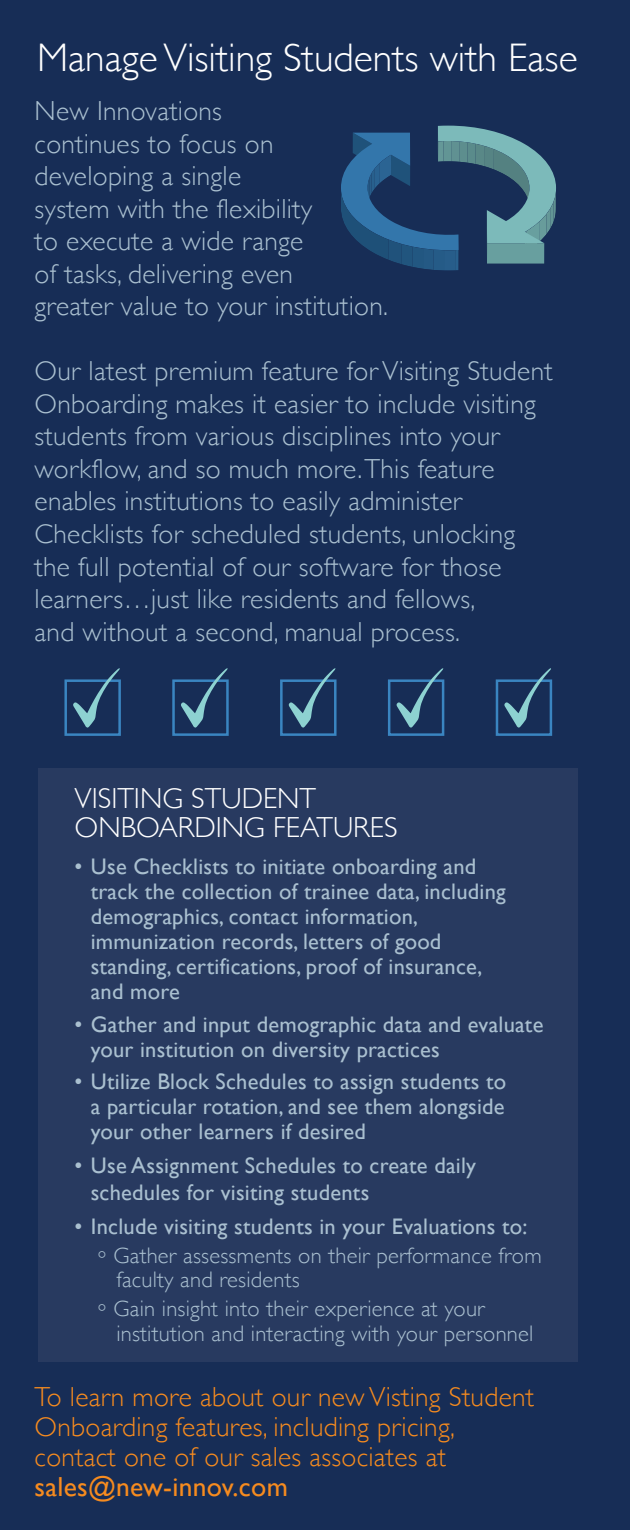
<style>
.page{position:relative;width:630px;height:1530px;background:#172d56}
.page>*{position:absolute;margin:0;border:0;box-sizing:border-box;transform-origin:0 0}
.t1{font:300 39.75px "Gill Sans";color:#fff}
.t2{font:300 29px/29px "Gill Sans";color:#fff}
.t3{font:300 27.5px/32.5px "Gill Sans";letter-spacing:.01em;color:#aac0d0}
.t4{font:300 27.5px/30px "Gill Sans";letter-spacing:.01em;color:#f68b1f}
.t5{font:27.5px "Gill Sans";letter-spacing:.01em;color:#f68b1f}
.t6{font:22.5px/25px "Gill Sans";letter-spacing:.01em;color:#aac0d0}
.t7{font:300 22.5px/29px "Gill Sans";letter-spacing:.01em;color:#aac0d0}
.s1{font-family:"Koz Go Pr 6 N"}
.s2{font-weight:300}
.s3{font-family:"Koz Go Pr 6 N";font-weight:400}
</style>
<div class="page">
<svg style="left:341px;top:126px;width:215px;height:145px"></svg>
<div style="left:64px;top:679px;width:57px;height:57px;border:2px solid #3a85c1"></div>
<svg style="left:73px;top:668px;width:47px;height:60px"></svg>
<div style="left:172px;top:679px;width:57px;height:57px;border:2px solid #3a85c1"></div>
<svg style="left:181px;top:668px;width:47px;height:60px"></svg>
<div style="left:280px;top:679px;width:57px;height:57px;border:2px solid #3a85c1"></div>
<svg style="left:288px;top:668px;width:47px;height:60px"></svg>
<div style="left:388px;top:679px;width:56px;height:57px;border:2px solid #3a85c1"></div>
<svg style="left:396px;top:668px;width:47px;height:60px"></svg>
<div style="left:496px;top:679px;width:56px;height:57px;border:2px solid #3a85c1"></div>
<svg style="left:504px;top:668px;width:47px;height:60px"></svg>
<div style="left:39px;top:768px;width:539px;height:594px;background:#283a60"></div>
<h1 class="t1" style="left:37px;top:26px;width:542px">Manage Visiting Students with Ease</h1>
<p class="t3" style="left:35px;top:94px;width:355px">New Innovations<br>continues to focus on developing a single<br>system with the flexibility<br>to execute a wide range<br>of tasks, delivering even<br>greater value to your institution.</p>
<p class="t3" style="left:35px;top:354px;width:520px">Our latest premium feature for Visiting Student Onboarding makes it easier to include visiting students from various disciplines into your workflow, and so much more. This feature enables institutions to easily administer Checklists for scheduled students, unlocking the full potential of our software for those learners…just like residents and fellows,<br>and without a second, manual process.</p>
<p class="t2" style="left:75px;top:783px;width:325px">VISITING STUDENT<br>ONBOARDING FEATURES</p>
<p class="t6" style="left:91px;top:854px;width:417px;text-indent:-16px">• Use Checklists to initiate onboarding and track the collection of trainee data, including demographics, contact information, immunization records, letters of good standing, certifications, proof of insurance, and more</p>
<p class="t6" style="left:91px;top:1012px;width:454px;text-indent:-16px">• Gather and input demographic data and evaluate your institution on diversity practices</p>
<p class="t6" style="left:91px;top:1069px;width:417px;text-align:justify;text-indent:-16px">• Utilize Block Schedules to assign students to a particular rotation, and see them alongside your other learners if desired</p>
<p class="t6" style="left:91px;top:1151px;width:387px;line-height:27.5px;text-indent:-16px">• Use Assignment Schedules to create daily schedules for visiting students</p>
<p class="t6" style="left:91px;top:1211px;width:452px;line-height:29px;text-indent:-16px">• Include visiting students in your Evaluations to: <span class="s1">◦</span><span class="s2">Gather assessments on their performance from</span></p>
<p class="t7" style="left:91px;top:1264px;width:396px;text-indent:26px">faculty and residents<br><span class="s3">◦</span>Gain insight into their experience at your</p>
<p class="t7" style="left:116px;top:1318px;width:419px">institution and interacting with your personnel</p>
<p class="t4" style="left:35px;top:1380px;width:501px">To learn more about our new Visting Student<br>Onboarding features, including pricing, contact one of our sales associates at</p>
<p class="t5" style="left:35px;top:1470px;width:255px">sales@new-innov.com</p>
</div>
